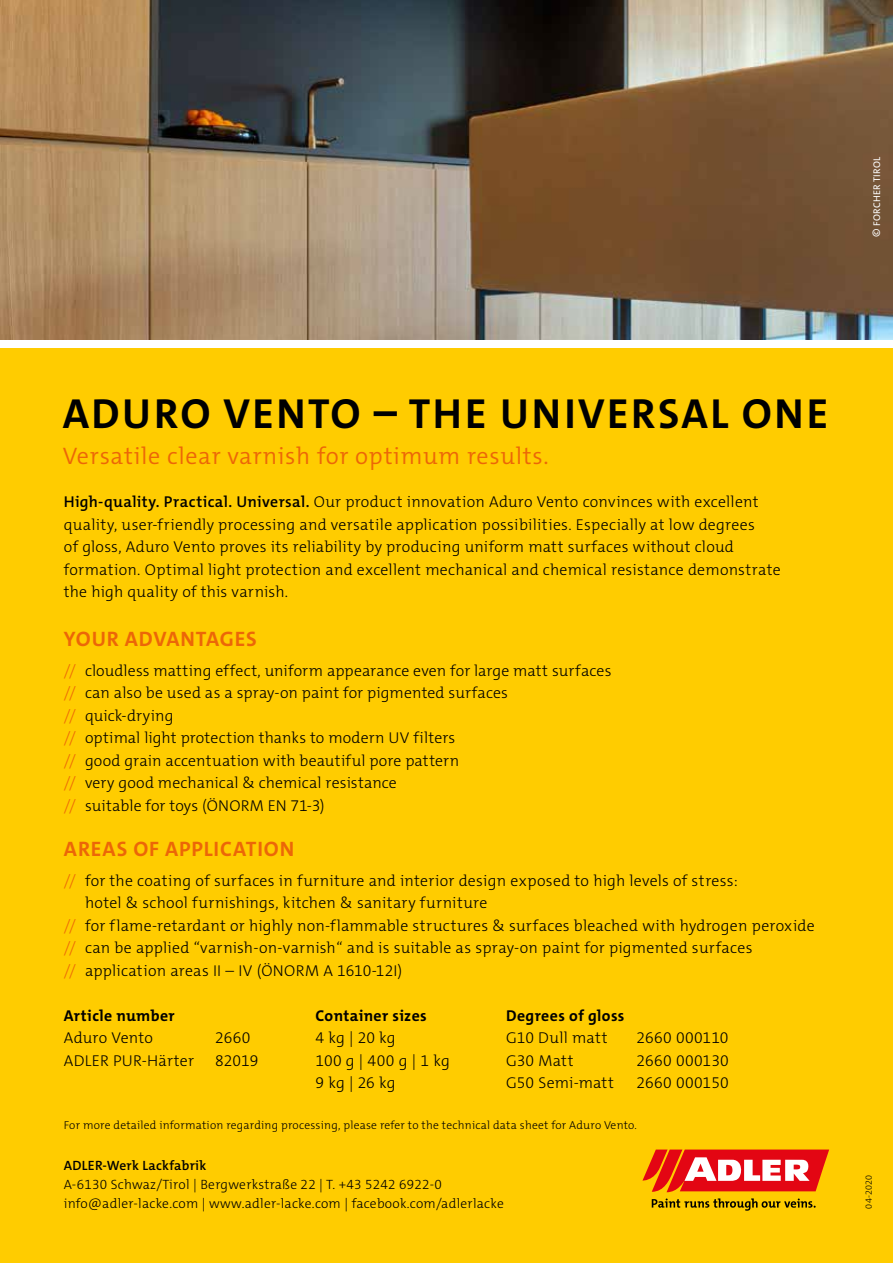
<style>
.page{position:relative;width:893px;height:1263px;background:#fc0}
.page>*{position:absolute;margin:0;border:0;box-sizing:border-box;transform-origin:0 0}
.t1{font:700 42.3px "The Mix C4 s";letter-spacing:.06em;color:#000}
.t2{font:300 24px "The Mix C4 s";letter-spacing:.03em;color:#ec6608}
.t3{font:700 21px "The Mix C4 s";letter-spacing:.04em;color:#ec6608}
.t4{font:300 15.75px/22.5px "The Mix C4 s";letter-spacing:.015em;color:#000}
.t5{font:700 15.75px "The Mix C4 s";letter-spacing:.025em;color:#000}
.t6{font:300 13.5px/18.8px "The Mix C4 s";letter-spacing:.02em;color:#000}
.t7{font:600 13.5px "The Mix C4 s";letter-spacing:.02em;color:#000}
.t8{font:300 11.55px "The Mix C4 s";letter-spacing:.02em;color:#000}
.t9{font:9.75px "The Mix C4 s";letter-spacing:.03em;color:#fff}
.t10{font:300 9px "The Mix C4 s";letter-spacing:.005em;color:#000}
.s1{font-size:11.25px}
.s2{font-weight:600}
.s3{color:#ec6608}
</style>
<div class="page">
<img style="left:0;top:0;width:893px;height:340px">
<svg style="left:652px;top:1198px;width:164px;height:13px"></svg>
<svg style="left:642px;top:1149px;width:187px;height:43px;background:#ec5844"></svg>
<div style="left:0;top:340px;width:893px;height:8px;background:#fff"></div>
<p class="t9" style="left:871px;top:237px;width:82px;rotate:-90deg"><span class="s1">©</span> FORCHER TIROL</p>
<h1 class="t1" style="left:63px;top:387px;width:767px">ADURO VENTO – THE UNIVERSAL ONE</h1>
<h2 class="t2" style="left:63px;top:441px;width:487px">Versatile clear varnish for optimum results.</h2>
<p class="t4" style="left:64px;top:491px;width:718px"><span class="s2">High-quality. Practical. Universal.</span> Our product innovation Aduro Vento convinces with excellent quality, user-friendly processing and versatile application possibilities. Especially at low degrees<br>of gloss, Aduro Vento proves its reliability by producing uniform matt surfaces without cloud formation. Optimal light protection and excellent mechanical and chemical resistance demonstrate the high quality of this varnish.</p>
<h3 class="t3" style="left:64px;top:625px;width:194px">YOUR ADVANTAGES</h3>
<p class="t4" style="left:64px;top:659px;width:549px"><span class="s3">//</span> cloudless matting effect, uniform appearance even for large matt surfaces <span class="s3">//</span> can also be used as a spray-on paint for pigmented surfaces<br><span class="s3">//</span> quick-drying<br><span class="s3">//</span> optimal light protection thanks to modern UV filters<br><span class="s3">//</span> good grain accentuation with beautiful pore pattern<br><span class="s3">//</span> very good mechanical &amp; chemical resistance<br><span class="s3">//</span> suitable for toys (ÖNORM EN 71-3)</p>
<h3 class="t3" style="left:64px;top:835px;width:232px">AREAS OF APPLICATION</h3>
<p class="t4" style="left:64px;top:869px;width:675px"><span class="s3">//</span> for the coating of surfaces in furniture and interior design exposed to high levels of stress:</p>
<p class="t4" style="left:85px;top:892px;width:404px">hotel &amp; school furnishings, kitchen &amp; sanitary furniture</p>
<p class="t4" style="left:64px;top:914px;width:752px"><span class="s3">//</span> for flame-retardant or highly non-flammable structures &amp; surfaces bleached with hydrogen peroxide</p>
<p class="t4" style="left:64px;top:937px;width:690px"><span class="s3">//</span> can be applied “varnish-on-varnish“ and is suitable as spray-on paint for pigmented surfaces</p>
<p class="t4" style="left:64px;top:959px;width:340px"><span class="s3">//</span> application areas II – IV (ÖNORM A 1610-12I)</p>
<p class="t5" style="left:64px;top:1005px;width:112px">Article number</p>
<p class="t4" style="left:64px;top:1027px;width:91px">Aduro Vento</p>
<p class="t4" style="left:215px;top:1027px;width:37px">2660</p>
<p class="t4" style="left:64px;top:1049px;width:132px">ADLER PUR-Härter</p>
<p class="t4" style="left:215px;top:1049px;width:45px">82019</p>
<p class="t5" style="left:506px;top:1005px;width:120px">Degrees of gloss</p>
<p class="t4" style="left:506px;top:1027px;width:103px">G10 Dull matt</p>
<p class="t4" style="left:636px;top:1027px;width:94px">2660 000110</p>
<p class="t4" style="left:506px;top:1049px;width:69px">G30 Matt</p>
<p class="t4" style="left:636px;top:1049px;width:94px">2660 000130</p>
<p class="t4" style="left:506px;top:1072px;width:110px">G50 Semi-matt</p>
<p class="t4" style="left:636px;top:1072px;width:94px">2660 000150</p>
<p class="t5" style="left:315px;top:1005px;width:113px">Container sizes</p>
<p class="t4" style="left:315px;top:1027px;width:136px">4 kg | 20 kg<br>100 g | 400 g | 1 kg<br>9 kg | 26 kg</p>
<p class="t8" style="left:64px;top:1117px;width:574px">For more detailed information regarding processing, please refer to the technical data sheet for Aduro Vento.</p>
<p class="t7" style="left:64px;top:1157px;width:144px">ADLER-Werk Lackfabrik</p>
<p class="t6" style="left:64px;top:1175px;width:442px">A-6130 Schwaz/Tirol | Bergwerkstraße 22 | T. +43 5242 6922-0 info@adler-lacke.com | www.adler-lacke.com | facebook.com/adlerlacke</p>
<p class="t10" style="left:863px;top:1208px;width:35px;rotate:-90deg">04-2020</p>
</div>
